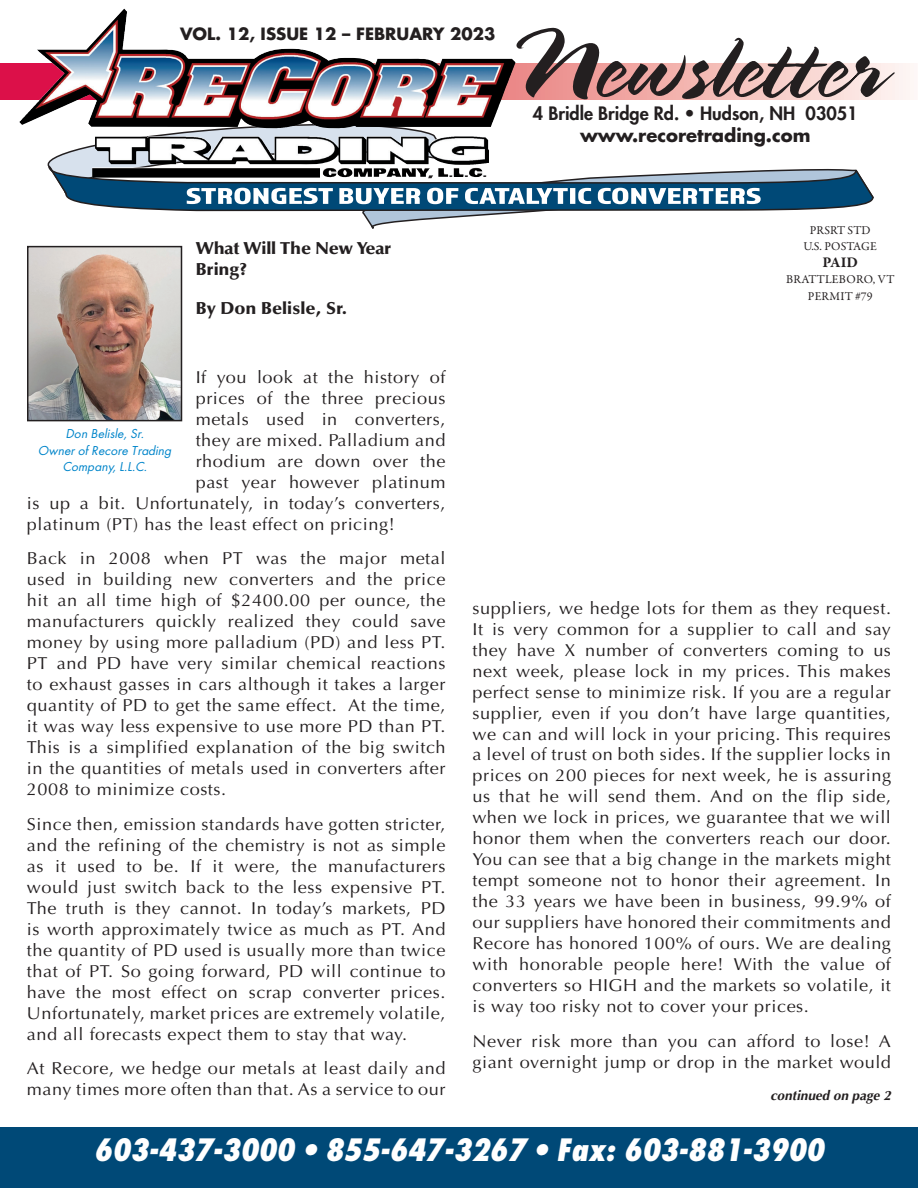
<style>
.page{position:relative;width:918px;height:1188px;background:#fff}
.page>*{position:absolute;margin:0;border:0;box-sizing:border-box;transform-origin:0 0}
.t1{font:italic 800 condensed 30px "Futura";color:#fff}
.t2{font:800 18px "Futura";color:#231f20}
.t3{font:700 18px "Futura";color:#231f20}
.t4{font:17.25px/21px "Optima LT Std";letter-spacing:.03em;color:#231f20;text-align:justify;scale:1.05 1}
.t5{font:900 17.25px/21px "Optima";letter-spacing:-.01em;color:#231f20;scale:1.05 1}
.t6{font:700 16.5px "Futura";color:#231f20}
.t7{font:700 15px "Garamond Premr Pro";color:#231f20}
.t8{font:13.5px/16.5px "Futura Book Oblique DTC";color:#0085ca;text-align:center}
.t9{font:italic 700 13.5px "Optima";color:#231f20}
.t10{font:12px/16.5px "Garamond Premr Pro";letter-spacing:.015em;color:#231f20;text-align:center}
</style>
<div class="page">
<svg style="left:0;top:64px;width:910px;height:36px;background:#8b8293"></svg>
<div style="left:0;top:1127px;width:918px;height:61px;background:#004977"></div>
<svg style="left:510px;top:27px;width:385px;height:73px"></svg>
<svg style="left:47px;top:118px;width:827px;height:111px"></svg>
<img style="left:19px;top:50px;width:67px;height:75px">
<img style="left:30px;top:249px;width:149px;height:169px">
<div style="left:27px;top:246px;width:155px;height:175px;border:2px solid #231f20"></div>
<p class="t6" style="left:180px;top:23px;width:317px">VOL. 12, ISSUE 12 – FEBRUARY 2023</p>
<p class="t5" style="left:196px;top:238px;width:188px">What Will The New Year<br>Bring?</p>
<p class="t5" style="left:196px;top:298px;width:146px">By Don Belisle, Sr.</p>
<p class="t2" style="left:533px;top:102px;width:326px">4 Bridle Bridge Rd. • Hudson, NH 03051</p>
<p class="t3" style="left:580px;top:123px;width:232px">www.recoretrading.com</p>
<p class="t10" style="left:804px;top:222px;width:75px">PRSRT STD<br>U.S. POSTAGE</p>
<p class="t7" style="left:823px;top:253px;width:37px">PAID</p>
<p class="t10" style="left:786px;top:272px;width:110px">BRATTLEBORO, VT<br>PERMIT #79</p>
<p class="t4" style="left:196px;top:367px;width:239px">If you look at the history of</p>
<p class="t4" style="left:196px;top:388px;width:239px">prices of the three precious</p>
<p class="t4" style="left:196px;top:409px;width:239px">metals used in converters,</p>
<p class="t4" style="left:196px;top:430px;width:239px">they are mixed. Palladium and</p>
<p class="t4" style="left:196px;top:451px;width:239px">rhodium are down over the</p>
<p class="t4" style="left:196px;top:472px;width:239px">past year however platinum</p>
<p class="t4" style="left:27px;top:493px;width:400px">is up a bit. Unfortunately, in today’s converters,</p>
<p class="t4" style="left:27px;top:514px;width:352px">platinum (PT) has the least effect on pricing!</p>
<p class="t4" style="left:27px;top:548px;width:400px">Back in 2008 when PT was the major metal used in building new converters and the price hit an all time high of $2400.00 per ounce, the manufacturers quickly realized they could save money by using more palladium (PD) and less PT.<br>PT and PD have very similar chemical reactions to exhaust gasses in cars although it takes a larger quantity of PD to get the same effect. At the time, it was way less expensive to use more PD than PT.<br>This is a simplified explanation of the big switch in the quantities of metals used in converters after 2008 to minimize costs.</p>
<p class="t4" style="left:27px;top:814px;width:400px">Since then, emission standards have gotten stricter, and the refining of the chemistry is not as simple as it used to be. If it were, the manufacturers would just switch back to the less expensive PT.<br>The truth is they cannot. In today’s markets, PD is worth approximately twice as much as PT. And the quantity of PD used is usually more than twice that of PT. So going forward, PD will continue to have the most effect on scrap converter prices.<br>Unfortunately, market prices are extremely volatile, and all forecasts expect them to stay that way.</p>
<p class="t4" style="left:27px;top:1058px;width:400px">At Recore, we hedge our metals at least daily and many times more often than that. As a service to our</p>
<p class="t8" style="left:38px;top:426px;width:135px">Don Belisle, Sr.<br>Owner of Recore Trading<br>Company, L.L.C.</p>
<p class="t4" style="left:472px;top:597px;width:400px">suppliers, we hedge lots for them as they request.<br>It is very common for a supplier to call and say they have X number of converters coming to us next week, please lock in my prices. This makes perfect sense to minimize risk. If you are a regular supplier, even if you don’t have large quantities, we can and will lock in your pricing. This requires a level of trust on both sides. If the supplier locks in prices on 200 pieces for next week, he is assuring us that he will send them. And on the flip side, when we lock in prices, we guarantee that we will honor them when the converters reach our door.<br>You can see that a big change in the markets might tempt someone not to honor their agreement. In the 33 years we have been in business, 99.9% of our suppliers have honored their commitments and Recore has honored 100% of ours. We are dealing with honorable people here! With the value of converters so HIGH and the markets so volatile, it is way too risky not to cover your prices.</p>
<p class="t4" style="left:472px;top:1031px;width:400px">Never risk more than you can afford to lose! A giant overnight jump or drop in the market would</p>
<p class="t9" style="left:770px;top:1088px;width:122px">continued on page 2</p>
<h1 class="t1" style="left:94px;top:1131px;width:732px">603-437-3000 • 855-647-3267 • Fax: 603-881-3900</h1>
</div>
